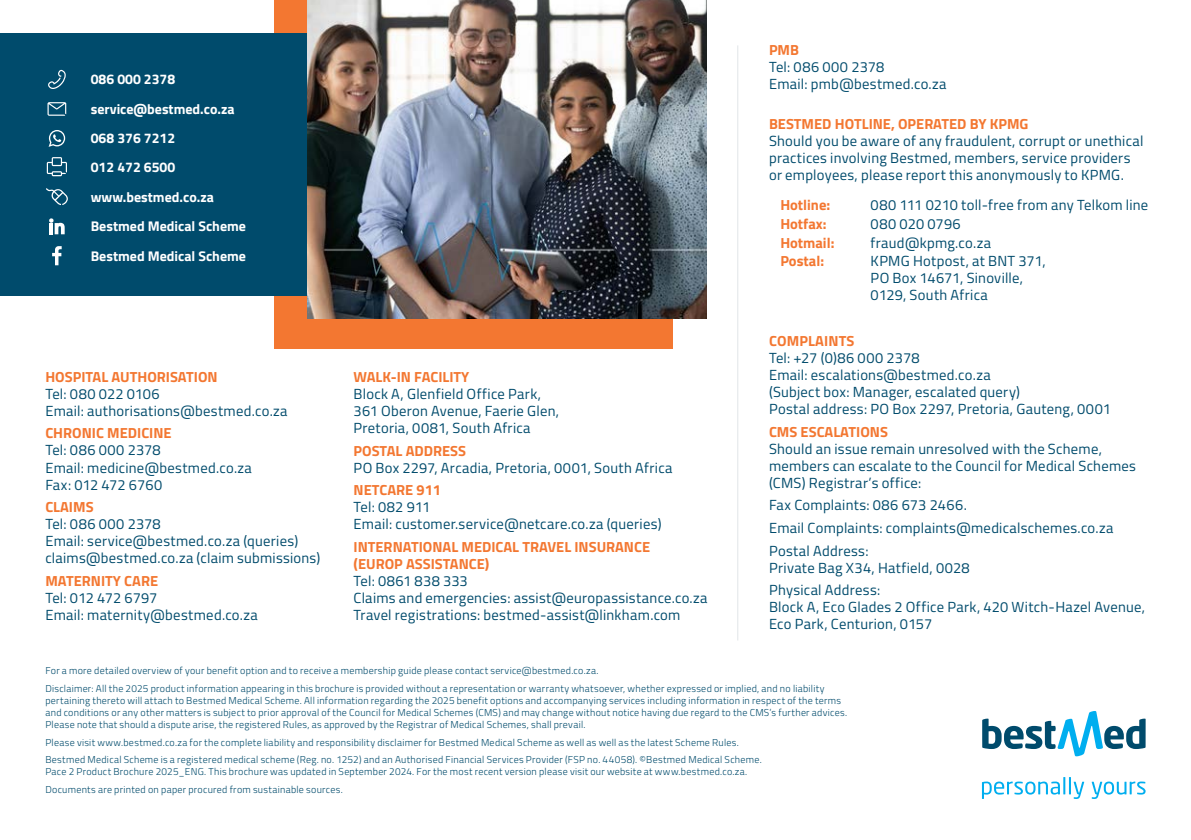
<style>
.page{position:relative;width:1191px;height:840px;background:#fff}
.page>*{position:absolute;margin:0;border:0;box-sizing:border-box;transform-origin:0 0}
.BODY_CONTACTS{font:14.6px/17px "Titillium Web";letter-spacing:.02em;color:#004b6c}
.CONTACT_HEADING{font:700 14.6px/17px "Titillium Web";color:#f37731}
.t1{font:700 14px "Titillium Web";color:#fff}
.BACKPAGE_FOOTNOTE{font:300 10px/12px "Titillium Web";letter-spacing:.025em;color:#004b6c}
.s1{font-size:15px}
</style>
<div class="page">
<svg style="left:982px;top:711px;width:163px;height:45px"></svg>
<svg style="left:982px;top:777px;width:102px;height:21px"></svg>
<svg style="left:1091px;top:781px;width:54px;height:17px"></svg>
<hr style="left:737px;top:45px;width:1px;height:595px;background:#e1e5e8">
<div style="left:274px;top:0;width:398px;height:349px;background:#f37731"></div>
<div style="left:0;top:33px;width:308px;height:262px;background:#004b6c"></div>
<svg style="left:48px;top:70px;width:18px;height:19px"></svg>
<svg style="left:48px;top:102px;width:18px;height:14px"></svg>
<svg style="left:47px;top:157px;width:20px;height:19px"></svg>
<svg style="left:46px;top:188px;width:22px;height:17px"></svg>
<svg style="left:52px;top:246px;width:10px;height:19px"></svg>
<svg style="left:49px;top:130px;width:16px;height:17px"></svg>
<svg style="left:49px;top:218px;width:16px;height:16px"></svg>
<img style="left:307px;top:0;width:399px;height:318px">
<p class="t1" style="left:91px;top:69px;width:86px">086 000 2378</p>
<p class="t1" style="left:91px;top:98px;width:145px">service@bestmed.co.za</p>
<p class="t1" style="left:91px;top:127px;width:86px">068 376 7212</p>
<p class="t1" style="left:91px;top:157px;width:86px">012 472 6500</p>
<p class="t1" style="left:91px;top:186px;width:125px">www.bestmed.co.za</p>
<p class="t1" style="left:91px;top:215px;width:157px">Bestmed Medical Scheme</p>
<p class="t1" style="left:91px;top:245px;width:157px">Bestmed Medical Scheme</p>
<p class="CONTACT_HEADING" style="left:45px;top:367px;width:174px">HOSPITAL AUTHORISATION</p>
<p class="BODY_CONTACTS" style="left:45px;top:384px;width:244px">Tel: 080 022 0106<br>Email: authorisations@bestmed.co.za</p>
<p class="CONTACT_HEADING" style="left:45px;top:424px;width:128px">CHRONIC MEDICINE</p>
<p class="BODY_CONTACTS" style="left:45px;top:441px;width:208px">Tel: 086 000 2378<br>Email: medicine@bestmed.co.za<br>Fax: 012 472 6760</p>
<p class="CONTACT_HEADING" style="left:45px;top:497px;width:50px">CLAIMS</p>
<p class="BODY_CONTACTS" style="left:45px;top:514px;width:276px">Tel: 086 000 2378<br>Email: service@bestmed.co.za (queries) claims@bestmed.co.za (claim submissions)</p>
<p class="CONTACT_HEADING" style="left:45px;top:571px;width:114px">MATERNITY CARE</p>
<p class="BODY_CONTACTS" style="left:45px;top:588px;width:214px">Tel: 012 472 6797<br>Email: maternity@bestmed.co.za</p>
<p class="CONTACT_HEADING" style="left:353px;top:367px;width:117px">WALK-IN FACILITY</p>
<p class="BODY_CONTACTS" style="left:353px;top:384px;width:207px">Block A, Glenfield Office Park,<br>361 Oberon Avenue, Faerie Glen,<br>Pretoria, 0081, South Africa</p>
<p class="CONTACT_HEADING" style="left:353px;top:441px;width:114px">POSTAL ADDRESS</p>
<p class="BODY_CONTACTS" style="left:353px;top:458px;width:320px">PO Box 2297, Arcadia, Pretoria, 0001, South Africa</p>
<p class="CONTACT_HEADING" style="left:353px;top:481px;width:89px">NETCARE 911</p>
<p class="BODY_CONTACTS" style="left:353px;top:498px;width:309px">Tel: 082 911<br>Email: customer.service@netcare.co.za (queries)</p>
<p class="CONTACT_HEADING" style="left:353px;top:537px;width:298px">INTERNATIONAL MEDICAL TRAVEL INSURANCE (EUROP ASSISTANCE)</p>
<p class="BODY_CONTACTS" style="left:353px;top:571px;width:355px">Tel: 0861 838 333<br>Claims and emergencies: assist@europassistance.co.za<br>Travel registrations: bestmed-assist@linkham.com</p>
<p class="CONTACT_HEADING" style="left:769px;top:41px;width:32px">PMB</p>
<p class="BODY_CONTACTS" style="left:769px;top:58px;width:179px">Tel: 086 000 2378<br>Email: pmb@bestmed.co.za</p>
<p class="CONTACT_HEADING" style="left:769px;top:115px;width:261px">BESTMED HOTLINE, OPERATED BY KPMG</p>
<p class="BODY_CONTACTS" style="left:769px;top:132px;width:376px">Should you be aware of any fraudulent, corrupt or unethical practices involving Bestmed, members, service providers or employees, please report this anonymously to KPMG.</p>
<p class="CONTACT_HEADING" style="left:780px;top:196px;width:51px">Hotline<span class="s1">:</span></p>
<p class="BODY_CONTACTS" style="left:870px;top:196px;width:279px">080 111 0210 toll-free from any Telkom line</p>
<p class="CONTACT_HEADING" style="left:780px;top:214px;width:48px">Hotfax:</p>
<p class="BODY_CONTACTS" style="left:870px;top:214px;width:92px">080 020 0796</p>
<p class="CONTACT_HEADING" style="left:780px;top:233px;width:56px">Hotmail:</p>
<p class="BODY_CONTACTS" style="left:870px;top:233px;width:122px">fraud@kpmg.co.za</p>
<p class="CONTACT_HEADING" style="left:780px;top:252px;width:45px">Postal:</p>
<p class="BODY_CONTACTS" style="left:870px;top:252px;width:177px">KPMG Hotpost, at BNT 371,<br>PO Box 14671, Sinoville,<br>0129, South Africa</p>
<p class="CONTACT_HEADING" style="left:769px;top:331px;width:87px">COMPLAINTS</p>
<p class="BODY_CONTACTS" style="left:769px;top:348px;width:343px">Tel: +27 (0)86 000 2378<br>Email: escalations@bestmed.co.za<br>(Subject box: Manager, escalated query)<br>Postal address: PO Box 2297, Pretoria, Gauteng, 0001</p>
<p class="CONTACT_HEADING" style="left:769px;top:422px;width:120px">CMS ESCALATIONS</p>
<p class="BODY_CONTACTS" style="left:769px;top:439px;width:368px">Should an issue remain unresolved with the Scheme, members can escalate to the Council for Medical Schemes (CMS) Registrar’s office:</p>
<p class="BODY_CONTACTS" style="left:769px;top:495px;width:199px">Fax Complaints: 086 673 2466.</p>
<p class="BODY_CONTACTS" style="left:769px;top:518px;width:346px">Email Complaints: complaints@medicalschemes.co.za</p>
<p class="BODY_CONTACTS" style="left:769px;top:541px;width:202px">Postal Address:<br>Private Bag X34, Hatfield, 0028</p>
<p class="BODY_CONTACTS" style="left:769px;top:580px;width:377px">Physical Address:<br>Block A, Eco Glades 2 Office Park, 420 Witch-Hazel Avenue,<br>Eco Park, Centurion, 0157</p>
<p class="BACKPAGE_FOOTNOTE" style="left:45px;top:663px;width:554px">For a more detailed overview of your benefit option and to receive a membership guide please contact service@bestmed.co.za.</p>
<p class="BACKPAGE_FOOTNOTE" style="left:45px;top:681px;width:803px">Disclaimer: All the 2025 product information appearing in this brochure is provided without a representation or warranty whatsoever, whether expressed or implied, and no liability pertaining thereto will attach to Bestmed Medical Scheme. All information regarding the 2025 benefit options and accompanying services including information in respect of the terms and conditions or any other matters is subject to prior approval of the Council for Medical Schemes (CMS) and may change without notice having due regard to the CMS’s further advices.<br>Please note that should a dispute arise, the registered Rules, as approved by the Registrar of Medical Schemes, shall prevail.</p>
<p class="BACKPAGE_FOOTNOTE" style="left:45px;top:735px;width:695px">Please visit www.bestmed.co.za for the complete liability and responsibility disclaimer for Bestmed Medical Scheme as well as well as the latest Scheme Rules.</p>
<p class="BACKPAGE_FOOTNOTE" style="left:45px;top:752px;width:718px">Bestmed Medical Scheme is a registered medical scheme (Reg. no. 1252) and an Authorised Financial Services Provider (FSP no. 44058). ©Bestmed Medical Scheme.<br>Pace 2 Product Brochure 2025_ENG. This brochure was updated in September 2024. For the most recent version please visit our website at www.bestmed.co.za.</p>
<p class="BACKPAGE_FOOTNOTE" style="left:45px;top:782px;width:299px">Documents are printed on paper procured from sustainable sources.</p>
</div>
